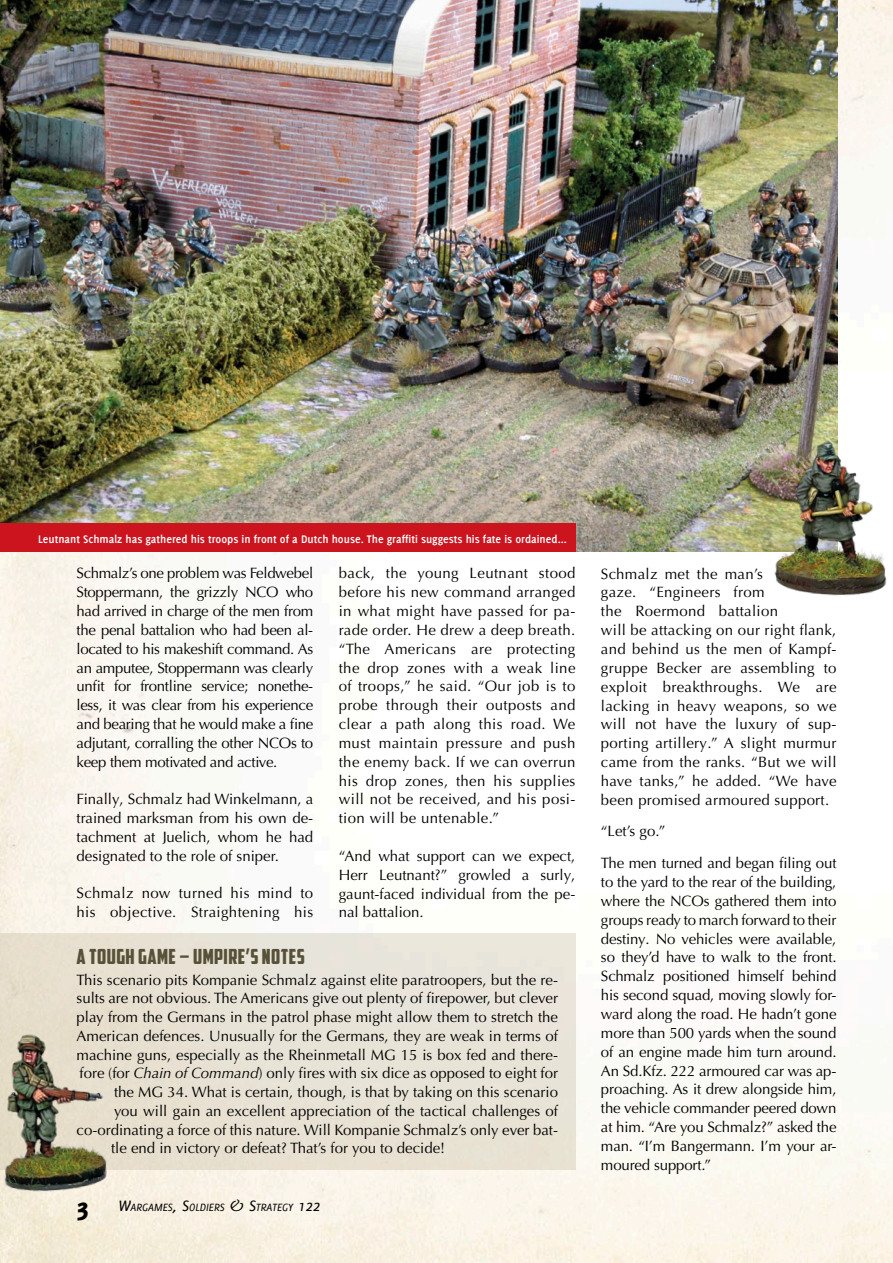
<style>
.page{position:relative;width:893px;height:1263px;background:#fff}
.page>*{position:absolute;margin:0;border:0;box-sizing:border-box;transform-origin:0 0}
.t1{font:21px "American Captain";letter-spacing:.02em;color:#585139}
.t2{font:15px/18.9px "Optima LT Pro";color:#000;text-align:justify}
.t3{font:15px/18.9px "Optima LT Pro";letter-spacing:.02em;color:#000}
.t4{font:15px/18.8px "Optima LT Pro";letter-spacing:.025em;color:#000}
.t5{font:700 12px "Delicious";color:#fff}
.t6{font:italic 11.55px "Delicious";color:#000}
.s1{font-style:italic}
.s2{font-weight:800;font-style:normal;font-size:27px}
.s3{font-size:16.5px}
</style>
<div class="page">
<img style="left:0;top:0;width:893px;height:1263px">
<div style="left:0;top:933px;width:575px;height:236px;background:#e7e4d7"></div>
<img style="left:0;top:0;width:838px;height:551px">
<img style="left:0;top:1017px;width:124px;height:189px">
<img style="left:771px;top:415px;width:122px;height:195px">
<div style="left:0;top:523px;width:575px;height:28px;background:#cc141f"></div>
<p class="t5" style="left:38px;top:532px;width:530px">Leutnant Schmalz has gathered his troops in front of a Dutch house. The graffiti suggests his fate is ordained...</p>
<p class="t2" style="left:77px;top:564px;width:238px">Schmalz’s one problem was Feldwebel Stoppermann, the grizzly NCO who had arrived in charge of the men from the penal battalion who had been al&shy;located to his makeshift command. As an amputee, Stoppermann was clearly unfit for frontline service; nonethe&shy;less, it was clear from his experience and bearing that he would make a fine adjutant, corralling the other NCOs to keep them motivated and active.</p>
<p class="t2" style="left:77px;top:790px;width:238px">Finally, Schmalz had Winkelmann, a trained marksman from his own de&shy;tachment at Juelich, whom he had designated to the role of sniper.</p>
<p class="t4" style="left:77px;top:884px;width:238px">Schmalz now turned his mind to his objective. Straightening his</p>
<p class="t2" style="left:339px;top:564px;width:238px">back, the young Leutnant stood before his new command arranged in what might have passed for pa&shy;rade order. He drew a deep breath. “The Americans are protecting the drop zones with a weak line of troops,” he said. “Our job is to probe through their outposts and clear a path along this road. We must maintain pressure and push the enemy back. If we can overrun his drop zones, then his supplies will not be received, and his posi&shy;tion will be untenable.”</p>
<p class="t2" style="left:339px;top:846px;width:238px">“And what support can we expect, Herr Leutnant?” growled a surly, gaunt-faced individual from the pe&shy;nal battalion.</p>
<h1 class="t1" style="left:77px;top:944px;width:230px">A TOUGH GAME – UMPIRE’S NOTES</h1>
<p class="t2" style="left:77px;top:970px;width:483px">This scenario pits Kompanie Schmalz against elite paratroopers, but the re-</p>
<p class="t2" style="left:77px;top:989px;width:483px">sults are not obvious. The Americans give out plenty of firepower, but clever</p>
<p class="t2" style="left:77px;top:1008px;width:483px">play from the Germans in the patrol phase might allow them to stretch the</p>
<p class="t2" style="left:77px;top:1026px;width:483px">American defences. Unusually for the Germans, they are weak in terms of</p>
<p class="t2" style="left:77px;top:1045px;width:483px">machine guns, especially as the Rheinmetall MG 15 is box fed and there-</p>
<p class="t2" style="left:80px;top:1064px;width:480px">fore (for <span class="s1">Chain of Command</span>) only fires with six dice as opposed to eight for</p>
<p class="t2" style="left:114px;top:1083px;width:445px">the MG 34. What is certain, though, is that by taking on this scenario</p>
<p class="t2" style="left:114px;top:1101px;width:445px">you will gain an excellent appreciation of the tactical challenges of</p>
<p class="t2" style="left:77px;top:1120px;width:483px">co-ordinating a force of this nature. Will Kompanie Schmalz’s only ever bat-</p>
<p class="t2" style="left:111px;top:1139px;width:336px">tle end in victory or defeat? That’s for you to decide!</p>
<p class="t6" style="left:77px;top:1200px;width:245px"><span class="s2">3</span> <span class="s3">W</span>ARGAMES<span class="s3">, S</span>OLDIERS <span class="s3">&amp; S</span>TRATEGY <span class="s3">122</span></p>
<p class="t3" style="left:601px;top:564px;width:237px">Schmalz met the man’s<br>gaze. “Engineers from<br>the Roermond battalion<br>will be attacking on our right flank, and behind us the men of Kampf&shy;gruppe Becker are assembling to exploit breakthroughs. We are lacking in heavy weapons, so we will not have the luxury of sup&shy;porting artillery.” A slight murmur came from the ranks. “But we will have tanks,” he added. “We have been promised armoured support.</p>
<p class="t2" style="left:601px;top:816px;width:237px;line-height:31.7px">“Let’s go.”<br>The men turned and began filing out</p>
<p class="t2" style="left:601px;top:872px;width:237px">to the yard to the rear of the building, where the NCOs gathered them into groups ready to march forward to their destiny. No vehicles were available, so they’d have to walk to the front.<br>Schmalz positioned himself behind his second squad, moving slowly for&shy;ward along the road. He hadn’t gone more than 500 yards when the sound of an engine made him turn around.<br>An Sd.Kfz. 222 armoured car was ap&shy;proaching. As it drew alongside him, the vehicle commander peered down at him. “Are you Schmalz?” asked the man. “I’m Bangermann. I’m your ar&shy;moured support.”</p>
</div>
